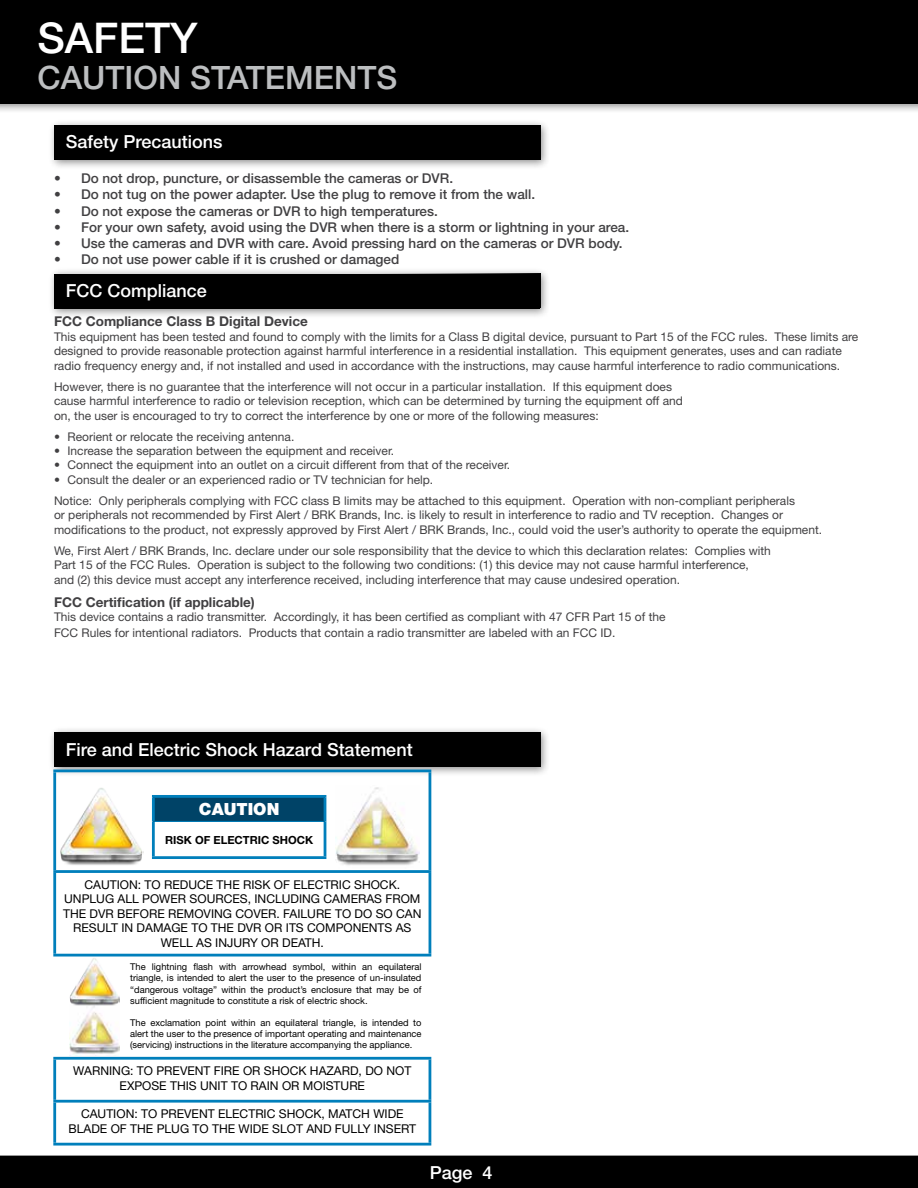
<style>
.page{position:relative;width:918px;height:1188px;background:#fff}
.page>*{position:absolute;margin:0;border:0;box-sizing:border-box;transform-origin:0 0}
.t1{font:500 42.3px "Helvetica Neue LT Std";color:#fff}
.t2{font:500 32.25px "Helvetica Neue LT Std";color:#bcbec0}
.t3{font:500 18px "Helvetica Neue LT Std";color:#fff}
.t4{font:900 16.8px "Helvetica Neue LT Std";color:#fff}
.t5{font:500 13.5px "Helvetica Neue LT Std";color:#414042}
.t6{font:700 13.5px "Helvetica Neue LT Std";color:#414042}
.t7{font:12.15px/14.5px "Helvetica Neue LT Std";color:#000;text-align:center}
.t8{font:12px/14.4px "Helvetica Neue LT Std";color:#414042}
.t9{font:700 11.25px "Helvetica Neue LT Std";color:#000}
.t10{font:9.3px/11.2px "Helvetica Neue LT Std";color:#000;text-align:justify}
</style>
<div class="page">
<div style="left:0;top:0;width:918px;height:113px;background:#000;opacity:.45"></div>
<div style="left:0;top:0;width:918px;height:103px;background:#000"></div>
<div style="left:0;top:1156px;width:918px;height:32px;background:#000"></div>
<div style="left:48px;top:119px;width:502px;height:51px;background:#000;opacity:.45"></div>
<div style="left:54px;top:125px;width:486px;height:34px;background:#000"></div>
<div style="left:362px;top:125px;width:179px;height:34px;background:#000"></div>
<div style="left:48px;top:268px;width:502px;height:51px;background:#000;opacity:.45"></div>
<div style="left:54px;top:274px;width:486px;height:34px;background:#000"></div>
<div style="left:362px;top:274px;width:179px;height:34px;background:#000"></div>
<div style="left:48px;top:726px;width:502px;height:51px;background:#000;opacity:.45"></div>
<div style="left:54px;top:732px;width:486px;height:35px;background:#000"></div>
<div style="left:362px;top:732px;width:179px;height:35px;background:#000"></div>
<hr style="left:53px;top:769px;width:378px;height:3px;background:#007fbb">
<hr style="left:53px;top:772px;width:3px;height:98px;background:#007fbb">
<hr style="left:429px;top:772px;width:2px;height:98px;background:#007fbb">
<hr style="left:53px;top:870px;width:378px;height:3px;background:#007fbb">
<hr style="left:53px;top:873px;width:3px;height:81px;background:#007fbb">
<hr style="left:429px;top:873px;width:2px;height:81px;background:#007fbb">
<hr style="left:53px;top:954px;width:378px;height:3px;background:#007fbb">
<hr style="left:53px;top:1057px;width:378px;height:3px;background:#007fbb">
<hr style="left:53px;top:1060px;width:3px;height:40px;background:#007fbb">
<hr style="left:429px;top:1060px;width:2px;height:40px;background:#007fbb">
<hr style="left:53px;top:1100px;width:378px;height:3px;background:#007fbb">
<hr style="left:53px;top:1103px;width:3px;height:40px;background:#007fbb">
<hr style="left:429px;top:1103px;width:2px;height:40px;background:#007fbb">
<hr style="left:53px;top:1143px;width:378px;height:3px;background:#007fbb">
<div style="left:153px;top:796px;width:172px;height:25px;background:#004367"></div>
<hr style="left:152px;top:795px;width:174px;height:3px;background:#007fbb">
<hr style="left:152px;top:798px;width:3px;height:23px;background:#007fbb">
<hr style="left:324px;top:798px;width:2px;height:23px;background:#007fbb">
<hr style="left:152px;top:821px;width:3px;height:35px;background:#007fbb">
<hr style="left:324px;top:821px;width:2px;height:35px;background:#007fbb">
<hr style="left:152px;top:856px;width:174px;height:3px;background:#007fbb">
<hr style="left:155px;top:821px;width:169px;height:1px;background:#007fbb">
<img style="left:335px;top:787px;width:84px;height:78px">
<img style="left:60px;top:788px;width:83px;height:77px">
<img style="left:69px;top:1007px;width:50px;height:47px">
<img style="left:69px;top:958px;width:50px;height:49px">
<h1 class="t1" style="left:37px;top:13px;width:162px">SAFETY</h1>
<h2 class="t2" style="left:37px;top:58px;width:361px">CAUTION STATEMENTS</h2>
<h3 class="t3" style="left:66px;top:131px;width:158px">Safety Precautions</h3>
<p class="t5" style="left:54px;top:170px;width:401px">• Do not drop, puncture, or disassemble the cameras or DVR.</p>
<p class="t5" style="left:54px;top:186px;width:483px">• Do not tug on the power adapter. Use the plug to remove it from the wall.</p>
<p class="t5" style="left:54px;top:203px;width:385px">• Do not expose the cameras or DVR to high temperatures.</p>
<p class="t5" style="left:54px;top:219px;width:577px">• For your own safety, avoid using the DVR when there is a storm or lightning in your area.</p>
<p class="t5" style="left:54px;top:235px;width:570px">• Use the cameras and DVR with care. Avoid pressing hard on the cameras or DVR body.</p>
<p class="t5" style="left:54px;top:251px;width:347px">• Do not use power cable if it is crushed or damaged</p>
<h3 class="t3" style="left:66px;top:280px;width:143px">FCC Compliance</h3>
<p class="t6" style="left:54px;top:313px;width:255px">FCC Compliance Class B Digital Device</p>
<p class="t8" style="left:54px;top:329px;width:806px">This equipment has been tested and found to comply with the limits for a Class B digital device, pursuant to Part 15 of the FCC rules. These limits are designed to provide reasonable protection against harmful interference in a residential installation. This equipment generates, uses and can radiate radio frequency energy and, if not installed and used in accordance with the instructions, may cause harmful interference to radio communications.</p>
<p class="t8" style="left:54px;top:379px;width:631px">However, there is no guarantee that the interference will not occur in a particular installation. If this equipment does cause harmful interference to radio or television reception, which can be determined by turning the equipment off and on, the user is encouraged to try to correct the interference by one or more of the following measures:</p>
<p class="t8" style="left:54px;top:429px;width:242px">• Reorient or relocate the receiving antenna.</p>
<p class="t8" style="left:54px;top:443px;width:342px">• Increase the separation between the equipment and receiver.</p>
<p class="t8" style="left:54px;top:458px;width:458px">• Connect the equipment into an outlet on a circuit different from that of the receiver.</p>
<p class="t8" style="left:54px;top:469px;width:743px;line-height:21.1px">• Consult the dealer or an experienced radio or TV technician for help.<br>Notice: Only peripherals complying with FCC class B limits may be attached to this equipment. Operation with non-compliant peripherals</p>
<p class="t8" style="left:54px;top:508px;width:770px">or peripherals not recommended by First Alert / BRK Brands, Inc. is likely to result in interference to radio and TV reception. Changes or modifications to the product, not expressly approved by First Alert / BRK Brands, Inc., could void the user’s authority to operate the equipment.</p>
<p class="t8" style="left:54px;top:543px;width:718px">We, First Alert / BRK Brands, Inc. declare under our sole responsibility that the device to which this declaration relates: Complies with<br>Part 15 of the FCC Rules. Operation is subject to the following two conditions: (1) this device may not cause harmful interference, and (2) this device must accept any interference received, including interference that may cause undesired operation.</p>
<p class="t6" style="left:54px;top:594px;width:202px">FCC Certification (if applicable)</p>
<p class="t8" style="left:54px;top:609px;width:613px;line-height:16.2px">This device contains a radio transmitter. Accordingly, it has been certified as compliant with 47 CFR Part 15 of the<br>FCC Rules for intentional radiators. Products that contain a radio transmitter are labeled with an FCC ID.</p>
<h3 class="t3" style="left:66px;top:738px;width:348px">Fire and Electric Shock Hazard Statement</h3>
<h3 class="t4" style="left:199px;top:799px;width:82px">CAUTION</h3>
<p class="t9" style="left:165px;top:833px;width:149px">RISK OF ELECTRIC SHOCK</p>
<p class="t7" style="left:63px;top:877px;width:360px">CAUTION: TO REDUCE THE RISK OF ELECTRIC SHOCK.<br>UNPLUG ALL POWER SOURCES, INCLUDING CAMERAS FROM THE DVR BEFORE REMOVING COVER. FAILURE TO DO SO CAN RESULT IN DAMAGE TO THE DVR OR ITS COMPONENTS AS WELL AS INJURY OR DEATH.</p>
<p class="t10" style="left:130px;top:961px;width:293px">The lightning flash with arrowhead symbol, within an equilateral triangle, is intended to alert the user to the presence of un-insulated “dangerous voltage” within the product’s enclosure that may be of sufficient magnitude to constitute a risk of electric shock.</p>
<p class="t10" style="left:130px;top:1017px;width:293px">The exclamation point within an equilateral triangle, is intended to alert the user to the presence of important operating and maintenance (servicing) instructions in the literature accompanying the appliance.</p>
<p class="t7" style="left:73px;top:1064px;width:340px">WARNING: TO PREVENT FIRE OR SHOCK HAZARD, DO NOT<br>EXPOSE THIS UNIT TO RAIN OR MOISTURE</p>
<p class="t7" style="left:69px;top:1106px;width:349px">CAUTION: TO PREVENT ELECTRIC SHOCK, MATCH WIDE<br>BLADE OF THE PLUG TO THE WIDE SLOT AND FULLY INSERT</p>
<h3 class="t3" style="left:430px;top:1162px;width:64px">Page 4</h3>
</div>
